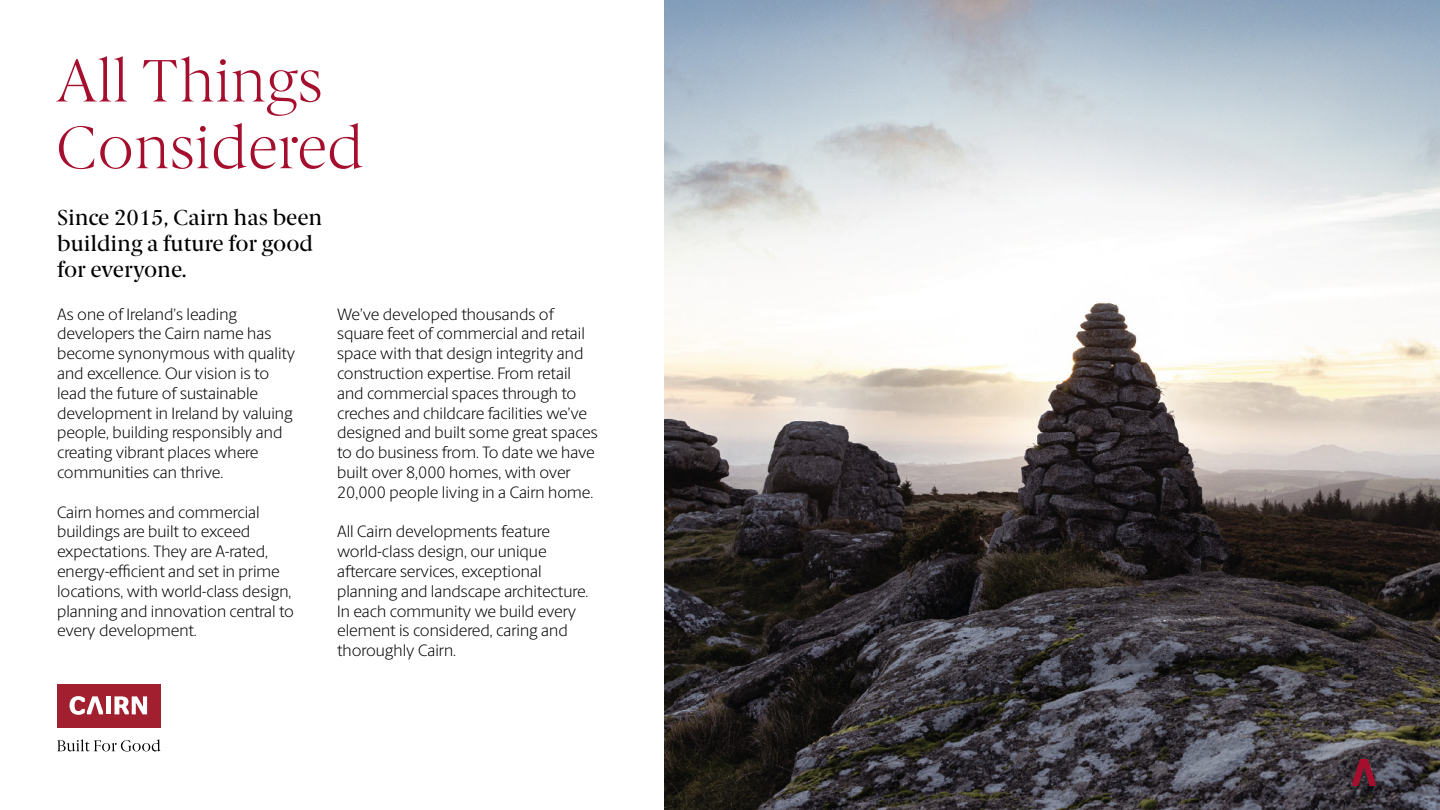
<style>
.page{position:relative;width:1440px;height:810px;background:#fff}
.page>*{position:absolute;margin:0;border:0;box-sizing:border-box;transform-origin:0 0}
.t1{font:300 60px/66.8px "Berlingske Serif";color:#a50e2d}
.t2{font:21.75px/26.1px "Berlingske Serif";color:#000}
.t3{font:300 16.5px/19.8px "Berlingske Sans";color:#000}
</style>
<div class="page">
<img style="left:664px;top:0;width:776px;height:810px">
<svg style="left:57px;top:739px;width:104px;height:12px"></svg>
<div style="left:57px;top:684px;width:104px;height:44px;background:#a11f2e"></div>
<svg style="left:114px;top:696px;width:33px;height:18px"></svg>
<div style="left:106px;top:696px;width:5px;height:18px;background:#fff"></div>
<svg style="left:70px;top:696px;width:33px;height:19px"></svg>
<svg style="left:1352px;top:759px;width:23px;height:27px"></svg>
<h1 class="t1" style="left:56px;top:46px;width:308px">All Things<br>Considered</h1>
<h2 class="t2" style="left:57px;top:204px;width:267px">Since 2015, Cairn has been building a future for good for everyone.</h2>
<p class="t3" style="left:57px;top:304px;width:240px">As one of Ireland’s leading developers the Cairn name has become synonymous with quality and excellence. Our vision is to lead the future of sustainable development in Ireland by valuing people, building responsibly and creating vibrant places where communities can thrive.</p>
<p class="t3" style="left:57px;top:502px;width:239px">Cairn homes and commercial buildings are built to exceed expectations. They are A-rated, energy-efficient and set in prime locations, with world-class design, planning and innovation central to every development.</p>
<p class="t3" style="left:337px;top:304px;width:262px">We’ve developed thousands of square feet of commercial and retail space with that design integrity and construction expertise. From retail and commercial spaces through to creches and childcare facilities we’ve designed and built some great spaces to do business from. To date we have built over 8,000 homes, with over 20,000 people living in a Cairn home.</p>
<p class="t3" style="left:337px;top:522px;width:253px">All Cairn developments feature world-class design, our unique aftercare services, exceptional planning and landscape architecture.<br>In each community we build every element is considered, caring and thoroughly Cairn.</p>
</div>
